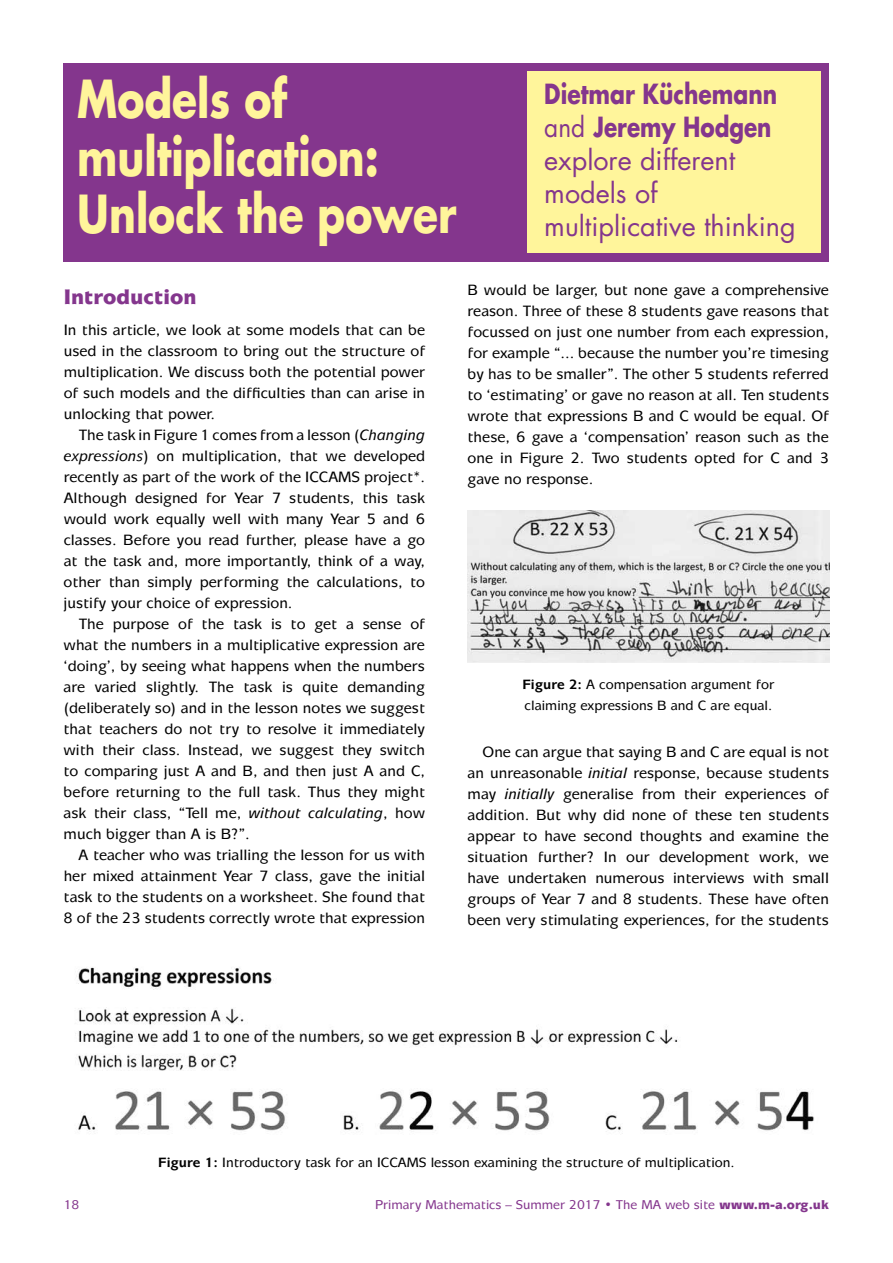
<style>
.page{position:relative;width:893px;height:1263px;background:#fff}
.page>*{position:absolute;margin:0;border:0;box-sizing:border-box;transform-origin:0 0}
.t1{font:700 51px/57.8px "Futura LT";color:#fff59b;scale:.8 1}
.t2{font:27px/33px "Futura LT";color:#84368d;scale:.9 1}
.t3{font:900 21px "Mixage IT Cby BT";color:#84368d}
.t4{font:500 15px/21px "Mixage IT Cby BT";color:#000;text-align:justify}
.t5{font:500 13.5px/21px "Mixage IT Cby BT";color:#000}
.t6{font:500 12.75px "Mixage IT Cby BT";color:#84368d}
.s1{font-weight:700}
.s2{font-style:italic}
.s3{font-weight:900}
</style>
<div class="page">
<div style="left:64px;top:64px;width:765px;height:198px;background:#84368d"></div>
<div style="left:527px;top:72px;width:294px;height:181px;background:#fff59b"></div>
<img style="left:75px;top:967px;width:739px;height:167px">
<img style="left:468px;top:510px;width:361px;height:153px">
<h1 class="t1" style="left:77px;top:69px;width:475px">Models of multiplication:<br>Unlock the power</h1>
<h2 class="t2" style="left:544px;top:78px;width:281px"><span class="s1">Dietmar Küchemann </span>and <span class="s1">Jeremy Hodgen </span>explore different models of multiplicative thinking</h2>
<h3 class="t3" style="left:64px;top:283px;width:134px">Introduction</h3>
<p class="t4" style="left:64px;top:319px;width:363px">In this article, we look at some models that can be used in the classroom to bring out the structure of multiplication. We discuss both the potential power of such models and the difficulties than can arise in unlocking that power.</p>
<p class="t4" style="left:64px;top:424px;width:363px;text-indent:15px">The task in Figure 1 comes from a lesson (<span class="s2">Changing expressions</span>) on multiplication, that we developed recently as part of the work of the ICCAMS project*.<br>Although designed for Year 7 students, this task would work equally well with many Year 5 and 6 classes. Before you read further, please have a go at the task and, more importantly, think of a way, other than simply performing the calculations, to justify your choice of expression.</p>
<p class="t4" style="left:64px;top:613px;width:363px;text-indent:15px">The purpose of the task is to get a sense of what the numbers in a multiplicative expression are ‘doing’, by seeing what happens when the numbers are varied slightly. The task is quite demanding (deliberately so) and in the lesson notes we suggest that teachers do not try to resolve it immediately with their class. Instead, we suggest they switch to comparing just A and B, and then just A and C, before returning to the full task. Thus they might ask their class, “Tell me, <span class="s2">without calculating</span>, how much bigger than A is B?”.</p>
<p class="t4" style="left:64px;top:844px;width:363px;text-indent:15px">A teacher who was trialling the lesson for us with her mixed attainment Year 7 class, gave the initial task to the students on a worksheet. She found that 8 of the 23 students correctly wrote that expression</p>
<p class="t4" style="left:468px;top:279px;width:363px">B would be larger, but none gave a comprehensive reason. Three of these 8 students gave reasons that focussed on just one number from each expression, for example “... because the number you’re timesing by has to be smaller”. The other 5 students referred to ‘estimating’ or gave no reason at all. Ten students wrote that expressions B and C would be equal. Of these, 6 gave a ‘compensation’ reason such as the one in Figure 2. Two students opted for C and 3 gave no response.</p>
<p class="t5" style="left:522px;top:674px;width:253px"><span class="s1">Figure 2:</span> A compensation argument for claiming expressions B and C are equal.</p>
<p class="t4" style="left:467px;top:741px;width:363px;text-indent:15px">One can argue that saying B and C are equal is not an unreasonable <span class="s2">initial</span> response, because students may <span class="s2">initially</span> generalise from their experiences of addition. But why did none of these ten students appear to have second thoughts and examine the situation further? In our development work, we have undertaken numerous interviews with small groups of Year 7 and 8 students. These have often been very stimulating experiences, for the students</p>
<p class="t5" style="left:158px;top:1152px;width:578px"><span class="s1">Figure 1:</span> Introductory task for an ICCAMS lesson examining the structure of multiplication.</p>
<p class="t6" style="left:64px;top:1197px;width:17px">18</p>
<p class="t6" style="left:375px;top:1197px;width:456px">Primary Mathematics – Summer 2017 • The MA web site <span class="s3">www.m-a.org.uk</span></p>
</div>
